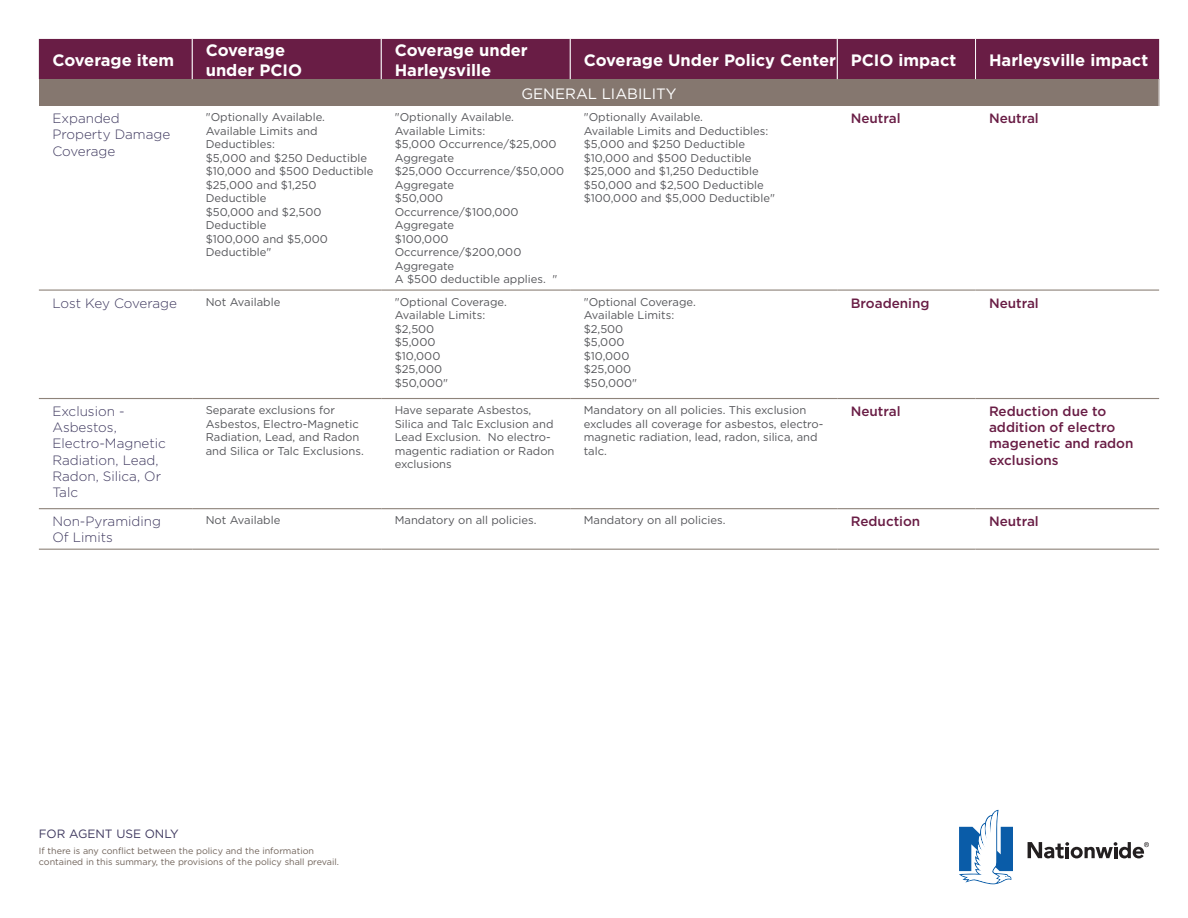
<style>
.page{position:relative;width:1188px;height:918px;background:#fff}
.page>*{position:absolute;margin:0;border:0;box-sizing:border-box;transform-origin:0 0}
.t1{font:700 16.5px/19.8px "Gotham";color:#fff}
.t2{font:15px "Gotham";color:#fff}
.Coverage_Item{font:300 13.5px/16.2px "Gotham";color:#3f395f}
.Impact_details{font:500 13.5px/16.2px "Gotham";color:#691d45}
.t3{font:12px "Gotham";color:#3f395f}
.Coverage_Details{font:11.25px/13.5px "Gotham";color:#55565a}
.t4{font:9px/10.8px "Gotham";color:#6f6259}
</style>
<div class="page">
<svg style="left:1028px;top:842px;width:121px;height:17px"></svg>
<svg style="left:959px;top:810px;width:54px;height:74px"></svg>
<div style="left:39px;top:39px;width:1120px;height:40px;background:#691d45"></div>
<div style="left:39px;top:79px;width:1120px;height:27px;background:#85776f"></div>
<hr style="left:192px;top:39px;width:1px;height:40px;background:#fff">
<hr style="left:381px;top:39px;width:1px;height:40px;background:#fff">
<hr style="left:570px;top:39px;width:1px;height:40px;background:#fff">
<hr style="left:837px;top:39px;width:1px;height:40px;background:#fff">
<hr style="left:39px;top:290px;width:153px;height:1px;background:#8e837a">
<hr style="left:192px;top:290px;width:189px;height:1px;background:#8e837a">
<hr style="left:381px;top:290px;width:189px;height:1px;background:#8e837a">
<hr style="left:570px;top:290px;width:267px;height:1px;background:#8e837a">
<hr style="left:837px;top:290px;width:139px;height:1px;background:#8e837a">
<hr style="left:976px;top:290px;width:183px;height:1px;background:#8e837a">
<hr style="left:39px;top:398px;width:153px;height:1px;background:#8e837a">
<hr style="left:192px;top:398px;width:189px;height:1px;background:#8e837a">
<hr style="left:381px;top:398px;width:189px;height:1px;background:#8e837a">
<hr style="left:570px;top:398px;width:267px;height:1px;background:#8e837a">
<hr style="left:837px;top:398px;width:139px;height:1px;background:#8e837a">
<hr style="left:976px;top:398px;width:183px;height:1px;background:#8e837a">
<hr style="left:39px;top:508px;width:153px;height:1px;background:#8e837a">
<hr style="left:192px;top:508px;width:189px;height:1px;background:#8e837a">
<hr style="left:381px;top:508px;width:189px;height:1px;background:#8e837a">
<hr style="left:570px;top:508px;width:267px;height:1px;background:#8e837a">
<hr style="left:837px;top:508px;width:139px;height:1px;background:#8e837a">
<hr style="left:976px;top:508px;width:183px;height:1px;background:#8e837a">
<hr style="left:39px;top:549px;width:153px;height:1px;background:#8e837a">
<hr style="left:192px;top:549px;width:189px;height:1px;background:#8e837a">
<hr style="left:381px;top:549px;width:189px;height:1px;background:#8e837a">
<hr style="left:570px;top:549px;width:267px;height:1px;background:#8e837a">
<hr style="left:837px;top:549px;width:139px;height:1px;background:#8e837a">
<hr style="left:976px;top:549px;width:183px;height:1px;background:#8e837a">
<hr style="left:975px;top:39px;width:1px;height:40px;background:#fff">
<svg style="left:1159px;top:79px;width:1px;height:27px"></svg>
<p class="t1" style="left:52px;top:50px;width:123px">Coverage item</p>
<p class="t1" style="left:206px;top:40px;width:98px">Coverage under PCIO</p>
<p class="t1" style="left:395px;top:40px;width:135px">Coverage under<br>Harleysville</p>
<p class="t1" style="left:584px;top:50px;width:254px">Coverage Under Policy Center</p>
<p class="t1" style="left:851px;top:50px;width:107px">PCIO impact</p>
<p class="t1" style="left:989px;top:50px;width:161px">Harleysville impact</p>
<p class="t2" style="left:522px;top:84px;width:156px">GENERAL LIABILITY</p>
<p class="Coverage_Item" style="left:52px;top:110px;width:119px">Expanded<br>Property Damage<br>Coverage</p>
<p class="Coverage_Details" style="left:206px;top:110px;width:169px">"Optionally Available.<br>Available Limits and<br>Deductibles:<br>$5,000 and $250 Deductible $10,000 and $500 Deductible $25,000 and $1,250<br>Deductible<br>$50,000 and $2,500<br>Deductible<br>$100,000 and $5,000<br>Deductible"</p>
<p class="Coverage_Details" style="left:395px;top:110px;width:171px">"Optionally Available.<br>Available Limits:<br>$5,000 Occurrence/$25,000<br>Aggregate<br>$25,000 Occurrence/$50,000<br>Aggregate<br>$50,000<br>Occurrence/$100,000<br>Aggregate<br>$100,000<br>Occurrence/$200,000<br>Aggregate<br>A $500 deductible applies. "</p>
<p class="Coverage_Details" style="left:584px;top:110px;width:193px">"Optionally Available.<br>Available Limits and Deductibles: $5,000 and $250 Deductible $10,000 and $500 Deductible $25,000 and $1,250 Deductible $50,000 and $2,500 Deductible $100,000 and $5,000 Deductible"</p>
<p class="Impact_details" style="left:851px;top:110px;width:51px">Neutral</p>
<p class="Impact_details" style="left:989px;top:110px;width:51px">Neutral</p>
<p class="Coverage_Item" style="left:52px;top:294px;width:126px">Lost Key Coverage</p>
<p class="Coverage_Details" style="left:206px;top:295px;width:76px">Not Available</p>
<p class="Coverage_Details" style="left:395px;top:295px;width:114px">"Optional Coverage.<br>Available Limits: $2,500<br>$5,000<br>$10,000<br>$25,000<br>$50,000"</p>
<p class="Coverage_Details" style="left:584px;top:295px;width:114px">"Optional Coverage.<br>Available Limits: $2,500<br>$5,000<br>$10,000<br>$25,000<br>$50,000"</p>
<p class="Impact_details" style="left:851px;top:295px;width:80px">Broadening</p>
<p class="Impact_details" style="left:989px;top:295px;width:51px">Neutral</p>
<p class="Coverage_Item" style="left:52px;top:403px;width:115px">Exclusion -<br>Asbestos,<br>Electro-Magnetic<br>Radiation, Lead,<br>Radon, Silica, Or<br>Talc</p>
<p class="Coverage_Details" style="left:206px;top:403px;width:160px">Separate exclusions for<br>Asbestos, Electro-Magnetic<br>Radiation, Lead, and Radon and Silica or Talc Exclusions.</p>
<p class="Coverage_Details" style="left:395px;top:403px;width:161px">Have separate Asbestos,<br>Silica and Talc Exclusion and<br>Lead Exclusion. No electro&shy;magentic radiation or Radon exclusions</p>
<p class="Coverage_Details" style="left:584px;top:403px;width:241px">Mandatory on all policies. This exclusion excludes all coverage for asbestos, electro&shy;magnetic radiation, lead, radon, silica, and talc.</p>
<p class="Impact_details" style="left:851px;top:403px;width:51px">Neutral</p>
<p class="Impact_details" style="left:989px;top:403px;width:146px">Reduction due to addition of electro magenetic and radon exclusions</p>
<p class="Coverage_Item" style="left:52px;top:513px;width:110px">Non-Pyramiding<br>Of Limits</p>
<p class="Coverage_Details" style="left:206px;top:513px;width:76px">Not Available</p>
<p class="Coverage_Details" style="left:395px;top:513px;width:143px">Mandatory on all policies.</p>
<p class="Coverage_Details" style="left:584px;top:513px;width:143px">Mandatory on all policies.</p>
<p class="Impact_details" style="left:851px;top:513px;width:71px">Reduction</p>
<p class="Impact_details" style="left:989px;top:513px;width:51px">Neutral</p>
<p class="t3" style="left:39px;top:826px;width:142px">FOR AGENT USE ONLY</p>
<p class="t4" style="left:39px;top:845px;width:302px">If there is any conflict between the policy and the information contained in this summary, the provisions of the policy shall prevail.</p>
</div>
